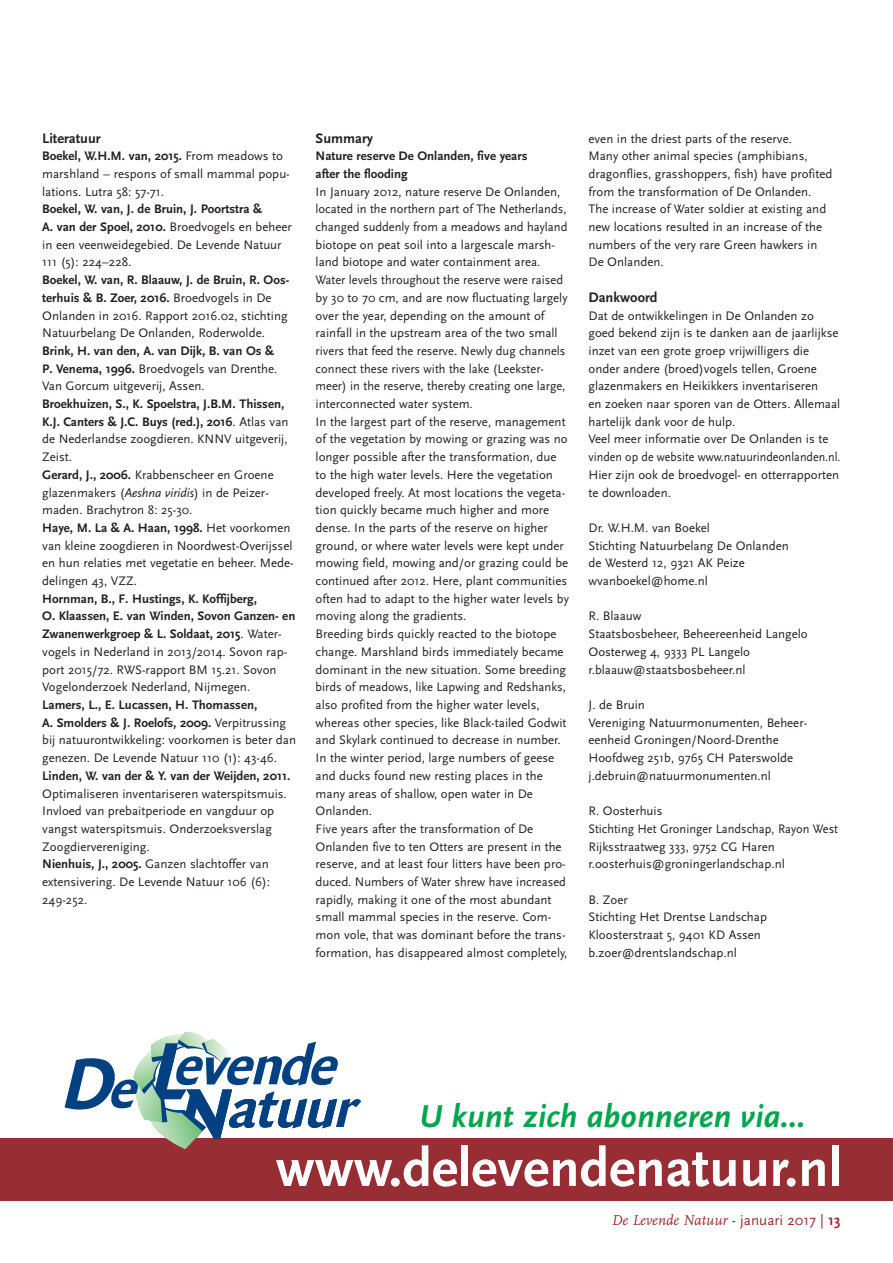
<style>
.page{position:relative;width:893px;height:1263px;background:#fff}
.page>*{position:absolute;margin:0;border:0;box-sizing:border-box;transform-origin:0 0}
.t1{font:700 55.65px "Scala Sans";color:#fff}
.t2{font:italic 700 33px "Scala Sans";color:#00a54f}
.t3{font:italic 15px "FF Scala";color:#962e33}
.t4{font:700 14.4px "Scala Sans";color:#231f20}
.t5{font:12.9px/17.7px "Scala Sans";color:#231f20}
.t6{font:700 12.9px/17.7px "Scala Sans";color:#231f20}
.s1{font-weight:700}
.s2{font-style:italic}
.s3{font-family:"Scala Sans";font-style:normal}
.s4{font-family:"Scala Sans";font-weight:700;font-style:normal}
</style>
<div class="page">
<div style="left:0;top:1138px;width:893px;height:62px;background:#962e33"></div>
<svg style="left:65px;top:1032px;width:296px;height:117px"></svg>
<p class="t4" style="left:42px;top:129px;width:60px">Literatuur</p>
<p class="t5" style="left:42px;top:147px;width:249px"><span class="s1">Boekel, W.H.M. van, 2015.</span> From meadows to marshland – respons of small mammal popu&shy;lations. Lutra 58: 57-71.</p>
<p class="t5" style="left:42px;top:200px;width:251px"><span class="s1">Boekel, W. van, J. de Bruin, J. Poortstra &amp;<br>A. van der Spoel, 2010.</span> Broedvogels en beheer in een veenweidegebied. De Levende Natuur 111 (5): 224–228.</p>
<p class="t5" style="left:42px;top:271px;width:249px"><span class="s1">Boekel, W. van, R. Blaauw, J. de Bruin, R. Oos&shy;terhuis &amp; B. Zoer, 2016.</span> Broedvogels in De Onlanden in 2016. Rapport 2016.02, stichting Natuurbelang De Onlanden, Roderwolde.</p>
<p class="t5" style="left:42px;top:342px;width:237px"><span class="s1">Brink, H. van den, A. van Dijk, B. van Os &amp;<br>P. Venema, 1996.</span> Broedvogels van Drenthe.<br>Van Gorcum uitgeverij, Assen.</p>
<p class="t5" style="left:42px;top:395px;width:253px"><span class="s1">Broekhuizen, S., K. Spoelstra, J.B.M. Thissen, K.J. Canters &amp; J.C. Buys (red.), 2016</span>. Atlas van de Nederlandse zoogdieren. KNNV uitgeverij, Zeist.<br><span class="s1">Gerard, J., 2006.</span> Krabbenscheer en Groene glazenmakers (<span class="s2">Aeshna viridis</span>) in de Peizer&shy;maden. Brachytron 8: 25-30.<br><span class="s1">Haye, M. La &amp; A. Haan, 1998.</span> Het voorkomen van kleine zoogdieren in Noordwest-Overijssel en hun relaties met vegetatie en beheer. Mede&shy;delingen 43, VZZ.</p>
<p class="t5" style="left:42px;top:589px;width:255px"><span class="s1">Hornman, B., F. Hustings, K. Koffijberg,<br>O. Klaassen, E. van Winden, Sovon Ganzen- en Zwanenwerkgroep &amp; L. Soldaat, 2015</span>. Water&shy;vogels in Nederland in 2013/2014. Sovon rap&shy;port 2015/72. RWS-rapport BM 15.21. Sovon Vogelonderzoek Nederland, Nijmegen.</p>
<p class="t5" style="left:42px;top:696px;width:255px"><span class="s1">Lamers, L., E. Lucassen, H. Thomassen,<br>A. Smolders &amp; J. Roelofs, 2009.</span> Verpitrussing bij natuurontwikkeling: voorkomen is beter dan genezen. De Levende Natuur 110 (1): 43-46.</p>
<p class="t6" style="left:42px;top:766px;width:250px">Linden, W. van der &amp; Y. van der Weijden, 2011.</p>
<p class="t5" style="left:42px;top:784px;width:246px">Optimaliseren inventariseren waterspitsmuis.<br>Invloed van prebaitperiode en vangduur op vangst waterspitsmuis. Onderzoeksverslag Zoogdiervereniging.<br><span class="s1">Nienhuis, J., 2005.</span> Ganzen slachtoffer van extensivering. De Levende Natuur 106 (6):<br>249-252.</p>
<p class="t4" style="left:316px;top:129px;width:59px">Summary</p>
<p class="t6" style="left:316px;top:147px;width:213px">Nature reserve De Onlanden, five years after the flooding</p>
<p class="t5" style="left:316px;top:182px;width:255px">In January 2012, nature reserve De Onlanden, located in the northern part of The Netherlands, changed suddenly from a meadows and hayland biotope on peat soil into a largescale marsh&shy;land biotope and water containment area.<br>Water levels throughout the reserve were raised by 30 to 70 cm, and are now fluctuating largely over the year, depending on the amount of rainfall in the upstream area of the two small rivers that feed the reserve. Newly dug channels connect these rivers with the lake (Leekster&shy;meer) in the reserve, thereby creating one large, interconnected water system.<br>In the largest part of the reserve, management of the vegetation by mowing or grazing was no longer possible after the transformation, due to the high water levels. Here the vegetation developed freely. At most locations the vegeta&shy;tion quickly became much higher and more dense. In the parts of the reserve on higher ground, or where water levels were kept under mowing field, mowing and/or grazing could be continued after 2012. Here, plant communities often had to adapt to the higher water levels by moving along the gradients.<br>Breeding birds quickly reacted to the biotope change. Marshland birds immediately became dominant in the new situation. Some breeding birds of meadows, like Lapwing and Redshanks, also profited from the higher water levels, whereas other species, like Black-tailed Godwit and Skylark continued to decrease in number.<br>In the winter period, large numbers of geese and ducks found new resting places in the many areas of shallow, open water in De Onlanden.<br>Five years after the transformation of De Onlanden five to ten Otters are present in the reserve, and at least four litters have been pro&shy;duced. Numbers of Water shrew have increased rapidly, making it one of the most abundant small mammal species in the reserve. Com&shy;mon vole, that was dominant before the trans&shy;formation, has disappeared almost completely,</p>
<p class="t5" style="left:588px;top:129px;width:245px">even in the driest parts of the reserve.<br>Many other animal species (amphibians, dragonflies, grasshoppers, fish) have profited from the transformation of De Onlanden.<br>The increase of Water soldier at existing and new locations resulted in an increase of the numbers of the very rare Green hawkers in De Onlanden.</p>
<p class="t4" style="left:588px;top:288px;width:71px">Dankwoord</p>
<p class="t5" style="left:588px;top:306px;width:254px">Dat de ontwikkelingen in De Onlanden zo goed bekend zijn is te danken aan de jaarlijkse inzet van een grote groep vrijwilligers die onder andere (broed)vogels tellen, Groene glazenmakers en Heikikkers inventariseren<br>en zoeken naar sporen van de Otters. Allemaal hartelijk dank voor de hulp.<br>Veel meer informatie over De Onlanden is te vinden op de website www.natuurindeonlanden.nl.<br>Hier zijn ook de broedvogel- en otterrapporten te downloaden.</p>
<p class="t5" style="left:588px;top:519px;width:202px">Dr. W.H.M. van Boekel<br>Stichting Natuurbelang De Onlanden de Westerd 12, 9321 AK Peize wvanboekel@home.nl</p>
<p class="t5" style="left:588px;top:607px;width:221px">R. Blaauw<br>Staatsbosbeheer, Beheereenheid Langelo<br>Oosterweg 4, 9333 PL Langelo r.blaauw@staatsbosbeheer.nl</p>
<p class="t5" style="left:588px;top:696px;width:220px">J. de Bruin<br>Vereniging Natuurmonumenten, Beheer&shy;eenheid Groningen/Noord-Drenthe<br>Hoofdweg 251b, 9765 CH Paterswolde j.debruin@natuurmonumenten.nl</p>
<p class="t5" style="left:588px;top:802px;width:251px">R. Oosterhuis<br>Stichting Het Groninger Landschap, Rayon West Rijksstraatweg 333, 9752 CG Haren r.oosterhuis@groningerlandschap.nl</p>
<p class="t5" style="left:588px;top:890px;width:180px">B. Zoer<br>Stichting Het Drentse Landschap<br>Kloosterstraat 5, 9401 KD Assen b.zoer@drentslandschap.nl</p>
<h2 class="t2" style="left:419px;top:1096px;width:387px">U kunt zich abonneren via...</h2>
<h1 class="t1" style="left:276px;top:1134px;width:568px">www.delevendenatuur.nl</h1>
<p class="t3" style="left:611px;top:1211px;width:231px">De Levende Natuur <span class="s3">- januari 2017 |</span> <span class="s4">13</span></p>
</div>
